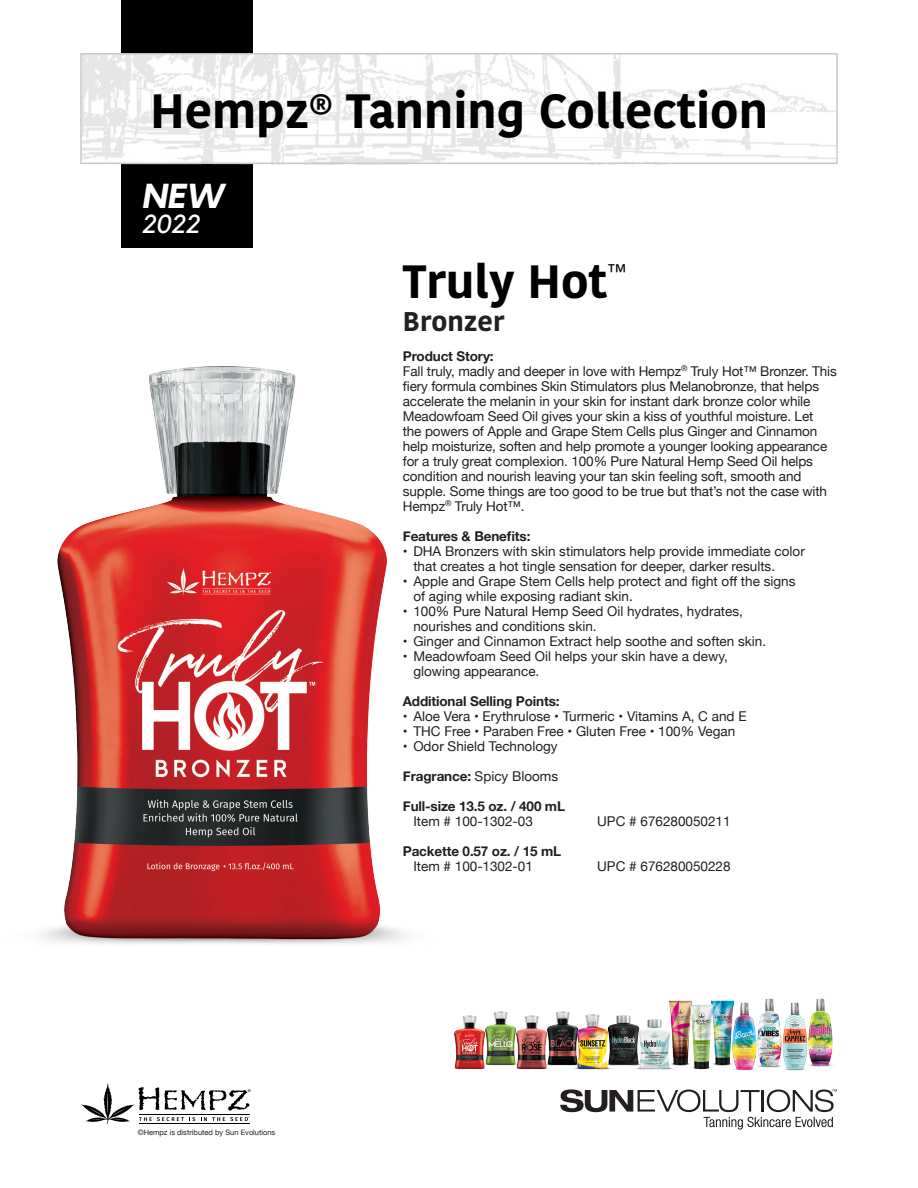
<style>
.page{position:relative;width:918px;height:1188px;background:#fff}
.page>*{position:absolute;margin:0;border:0;box-sizing:border-box;transform-origin:0 0}
.t1{font:700 48px "Kohinoor Bangla";color:#000}
.t2{font:700 46.5px "Kohinoor Bangla";color:#000}
.t3{font:italic 700 34.5px "Kollektif";color:#fff}
.t4{font:700 27px "Kohinoor Bangla";color:#231f20}
.t5{font:italic 25.8px "Kollektif";color:#fff}
.t6{font:19.2px "Helvetica Neue";color:#000}
.t7{font:13.5px/15px "Helvetica Neue";letter-spacing:-.01em;color:#231f20}
.t8{font:700 13.5px "Helvetica Neue";letter-spacing:-.01em;color:#231f20}
.t9{font:7.5px "Helvetica Neue";color:#231f20}
.s1{font-weight:700}
</style>
<div class="page">
<div style="left:122px;top:0;width:131px;height:53px;background:#000"></div>
<div style="left:122px;top:164px;width:131px;height:84px;background:#000"></div>
<img style="left:83px;top:56px;width:752px;height:105px">
<div style="left:80px;top:53px;width:758px;height:111px;border:2px solid #cdc9c8"></div>
<svg style="left:81px;top:1083px;width:170px;height:41px"></svg>
<svg style="left:560px;top:1089px;width:277px;height:41px"></svg>
<img style="left:668px;top:1000px;width:9px;height:7px">
<img style="left:677px;top:1000px;width:41px;height:70px">
<img style="left:489px;top:1011px;width:21px;height:55px">
<img style="left:616px;top:1015px;width:15px;height:51px">
<img style="left:631px;top:1007px;width:47px;height:63px">
<img style="left:551px;top:1011px;width:18px;height:55px">
<img style="left:510px;top:1015px;width:41px;height:55px">
<img style="left:453px;top:1015px;width:36px;height:55px">
<img style="left:569px;top:1012px;width:47px;height:58px">
<img style="left:821px;top:998px;width:12px;height:69px">
<img style="left:718px;top:999px;width:50px;height:72px">
<img style="left:768px;top:998px;width:53px;height:73px">
<img style="left:41px;top:366px;width:366px;height:578px">
<p class="t1" style="left:150px;top:69px;width:619px">Hempz® Tanning Collection</p>
<p class="t3" style="left:142px;top:176px;width:83px">NEW</p>
<p class="t5" style="left:142px;top:208px;width:59px">2022</p>
<p class="t9" style="left:138px;top:1127px;width:139px">©Hempz is distributed by Sun Evolutions</p>
<p class="t2" style="left:403px;top:240px;width:206px">Truly Hot</p>
<p class="t6" style="left:607px;top:257px;width:21px">™</p>
<p class="t4" style="left:403px;top:297px;width:103px">Bronzer</p>
<p class="t8" style="left:403px;top:345px;width:92px">Product Story:</p>
<p class="t7" style="left:403px;top:364px;width:436px">Fall truly, madly and deeper in love with Hempz<sup>®</sup> Truly Hot™ Bronzer. This fiery formula combines Skin Stimulators plus Melanobronze, that helps accelerate the melanin in your skin for instant dark bronze color while Meadowfoam Seed Oil gives your skin a kiss of youthful moisture. Let<br>the powers of Apple and Grape Stem Cells plus Ginger and Cinnamon help moisturize, soften and help promote a younger looking appearance for a truly great complexion. 100% Pure Natural Hemp Seed Oil helps condition and nourish leaving your tan skin feeling soft, smooth and supple. Some things are too good to be true but that’s not the case with Hempz<sup>®</sup> Truly Hot™.</p>
<p class="t8" style="left:403px;top:525px;width:129px">Features &amp; Benefits:</p>
<p class="t7" style="left:403px;top:544px;width:404px">• DHA Bronzers with skin stimulators help provide immediate color</p>
<p class="t7" style="left:413px;top:559px;width:363px">that creates a hot tingle sensation for deeper, darker results.</p>
<p class="t7" style="left:403px;top:574px;width:394px">• Apple and Grape Stem Cells help protect and fight off the signs</p>
<p class="t7" style="left:413px;top:589px;width:221px">of aging while exposing radiant skin.</p>
<p class="t7" style="left:403px;top:604px;width:342px">• 100% Pure Natural Hemp Seed Oil hydrates, hydrates,</p>
<p class="t7" style="left:413px;top:619px;width:185px">nourishes and conditions skin.</p>
<p class="t7" style="left:403px;top:634px;width:365px">• Ginger and Cinnamon Extract help soothe and soften skin.</p>
<p class="t7" style="left:403px;top:649px;width:327px">• Meadowfoam Seed Oil helps your skin have a dewy,</p>
<p class="t7" style="left:413px;top:664px;width:127px">glowing appearance.</p>
<p class="t8" style="left:403px;top:690px;width:158px">Additional Selling Points:</p>
<p class="t7" style="left:403px;top:709px;width:345px">• Aloe Vera • Erythrulose • Turmeric • Vitamins A, C and E</p>
<p class="t7" style="left:403px;top:724px;width:334px">• THC Free • Paraben Free • Gluten Free • 100% Vegan</p>
<p class="t7" style="left:403px;top:739px;width:156px">• Odor Shield Technology</p>
<p class="t7" style="left:403px;top:769px;width:157px"><span class="s1">Fragrance:</span> Spicy Blooms</p>
<p class="t8" style="left:403px;top:795px;width:164px">Full-size 13.5 oz. / 400 mL</p>
<p class="t7" style="left:413px;top:814px;width:121px">Item # 100-1302-03</p>
<p class="t7" style="left:597px;top:814px;width:135px">UPC # 676280050211</p>
<p class="t8" style="left:403px;top:840px;width:160px">Packette 0.57 oz. / 15 mL</p>
<p class="t7" style="left:413px;top:859px;width:121px">Item # 100-1302-01</p>
<p class="t7" style="left:597px;top:859px;width:135px">UPC # 676280050228</p>
</div>
